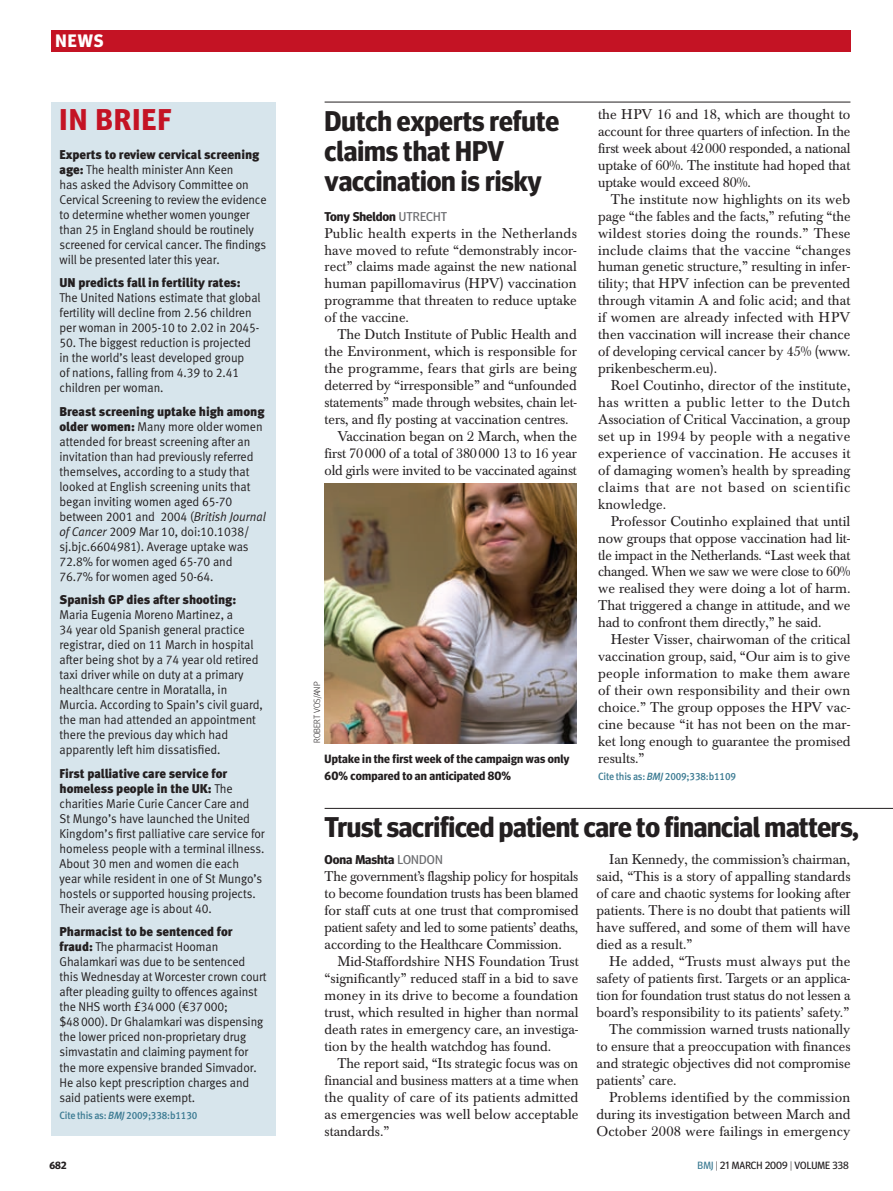
<style>
.page{position:relative;width:893px;height:1191px;background:#fff}
.page>*{position:absolute;margin:0;border:0;box-sizing:border-box;transform-origin:0 0}
.slug_large{font:700 30px "Meta Headline OT";letter-spacing:.05em;color:#c41324}
.news_head_19bold{font:700 28.5px/30px "Meta Headline OT";letter-spacing:-.01em;color:#231f20}
.t1{font:700 18px "Meta Headline OT";color:#fff}
.news_body_3colm_ind{font:13.95px/17px "Baskerville BE";color:#231f20;text-align:justify}
.news_body_3colm{font:13.95px/17px "Baskerville BE";letter-spacing:-.005em;color:#231f20;text-align:justify;scale:.96 1}
.news_body_3colm-2{font:13.95px/17px "Baskerville BE";letter-spacing:-.005em;color:#231f20;text-align:justify}
.news_InBrief_text{font:12.75px/15px "Meta Normal LF";letter-spacing:-.005em;color:#231f20;scale:.95 1}
.news_byline_author{font:700 12.75px "Meta Headline OT";color:#231f20}
.picture_caption{font:700 12px/17px "Meta Headline OT";letter-spacing:.015em;color:#231f20}
.citation{font:10.5px "Meta Medium LF";letter-spacing:-.015em;color:#3c7b93;scale:.95 1}
.t2{font:10.5px "Meta Headline OT";letter-spacing:.01em;color:#231f20}
.t3{font:700 10.5px "Meta Headline OT";color:#231f20}
.t4{font:300 9px "Meta Headline OT";letter-spacing:.015em;color:#231f20}
.s1{font-family:"Meta Black LF"}
.s2{font-style:italic}
.s3{font-weight:400;color:#6c6d70}
.s4{color:#3c7b93}
.s5{font-weight:300}
</style>
<div class="page">
<div style="left:51px;top:102px;width:224px;height:1033px;background:#d7e5ec"></div>
<div style="left:51px;top:30px;width:799px;height:21px;background:#c41324"></div>
<hr style="left:325px;top:102px;width:525px;height:1px;background:#231f20">
<hr style="left:325px;top:808px;width:568px;height:1px;background:#231f20">
<img style="left:325px;top:483px;width:252px;height:260px">
<p class="t1" style="left:55px;top:30px;width:50px">NEWS</p>
<p class="slug_large" style="left:60px;top:102px;width:113px">in brief</p>
<p class="news_InBrief_text" style="left:60px;top:147px;width:219px"><span class="s1">Experts to review cervical screening age:</span> The health minister Ann Keen<br>has asked the Advisory Committee on Cervical Screening to review the evidence to determine whether women younger than 25 in England should be routinely screened for cervical cancer. The findings will be presented later this year.</p>
<p class="news_InBrief_text" style="left:60px;top:275px;width:213px"><span class="s1">UN predicts fall in fertility rates:<br></span>The United Nations estimate that global fertility will decline from 2.56 children per woman in 2005-10 to 2.02 in 2045-</p>
<p class="news_InBrief_text" style="left:60px;top:335px;width:203px">50. The biggest reduction is projected in the world’s least developed group of nations, falling from 4.39 to 2.41 children per woman.</p>
<p class="news_InBrief_text" style="left:60px;top:404px;width:219px"><span class="s1">Breast screening uptake high among older women:</span> Many more older women attended for breast screening after an invitation than had previously referred themselves, according to a study that looked at English screening units that began inviting women aged 65-70 between 2001 and 2004 (<span class="s2">British Journal of Cancer</span> 2009 Mar 10, doi:10.1038/ sj.bjc.6604981). Average uptake was 72.8% for women aged 65-70 and 76.7% for women aged 50-64.</p>
<p class="news_InBrief_text" style="left:60px;top:592px;width:216px"><span class="s1">Spanish GP dies after shooting:<br></span>Maria Eugenia Moreno Martinez, a<br>34 year old Spanish general practice registrar, died on 11 March in hospital after being shot by a 74 year old retired taxi driver while on duty at a primary healthcare centre in Moratalla, in Murcia. According to Spain’s civil guard, the man had attended an appointment there the previous day which had apparently left him dissatisfied.</p>
<p class="news_InBrief_text" style="left:60px;top:766px;width:218px"><span class="s1">First palliative care service for homeless people in the UK:</span> The charities Marie Curie Cancer Care and<br>St Mungo’s have launched the United Kingdom’s first palliative care service for homeless people with a terminal illness.<br>About 30 men and women die each<br>year while resident in one of St Mungo’s hostels or supported housing projects.<br>Their average age is about 40.</p>
<p class="news_InBrief_text" style="left:60px;top:924px;width:219px"><span class="s1">Pharmacist to be sentenced for fraud:</span> The pharmacist Hooman Ghalamkari was due to be sentenced this Wednesday at Worcester crown court after pleading guilty to offences against the NHS worth £34000 (€37000; $48000). Dr Ghalamkari was dispensing the lower priced non-proprietary drug simvastatin and claiming payment for the more expensive branded Simvador.<br>He also kept prescription charges and said patients were exempt.</p>
<p class="citation" style="left:60px;top:1108px;width:147px">Cite this as: <span class="s2">BMJ</span> 2009;338:b1130</p>
<p class="news_head_19bold" style="left:325px;top:105px;width:236px">Dutch experts refute claims that HPV vaccination is risky</p>
<p class="news_byline_author" style="left:325px;top:208px;width:124px">Tony Sheldon <span class="s3">UTRECHT</span></p>
<p class="news_body_3colm-2" style="left:325px;top:225px;width:254px">Public health experts in the Netherlands have moved to refute “demonstrably incor&shy;rect” claims made against the new national human papillomavirus (HPV) vaccination programme that threaten to reduce uptake of the vaccine.</p>
<p class="news_body_3colm_ind" style="left:325px;top:326px;width:254px;text-indent:13px">The Dutch Institute of Public Health and the Environment, which is responsible for the programme, fears that girls are being deterred by “irresponsible” and “unfounded statements” made through websites, chain let&shy;ters, and fly posting at vaccination centres.</p>
<p class="news_body_3colm_ind" style="left:325px;top:428px;width:254px;text-indent:13px">Vaccination began on 2 March, when the first 70000 of a total of 380000 13 to 16 year old girls were invited to be vaccinated against</p>
<p class="t4" style="left:311px;top:743px;width:63px;rotate:-90deg">Robert Vos/anp</p>
<p class="picture_caption" style="left:325px;top:750px;width:246px">Uptake in the first week of the campaign was only<br>60% compared to an anticipated 80%</p>
<p class="news_body_3colm_ind" style="left:598px;top:106px;width:254px">the HPV 16 and 18, which are thought to account for three quarters of infection. In the first week about 42000 responded, a national uptake of 60%. The institute had hoped that uptake would exceed 80%.</p>
<p class="news_body_3colm_ind" style="left:598px;top:191px;width:254px;text-indent:13px">The institute now highlights on its web page “the fables and the facts,” refuting “the wildest stories doing the rounds.” These include claims that the vaccine “changes human genetic structure,” resulting in infer&shy;tility; that HPV infection can be prevented through vitamin A and folic acid; and that if women are already infected with HPV then vaccination will increase their chance of developing cervical cancer by 45% (www. prikenbescherm.eu).</p>
<p class="news_body_3colm_ind" style="left:598px;top:377px;width:254px;text-indent:13px">Roel Coutinho, director of the institute, has written a public letter to the Dutch Association of Critical Vaccination, a group set up in 1994 by people with a negative experience of vaccination. He accuses it of damaging women’s health by spreading claims that are not based on scientific knowledge.</p>
<p class="news_body_3colm_ind" style="left:598px;top:513px;width:254px;text-indent:13px">Professor Coutinho explained that until now groups that oppose vaccination had lit&shy;tle impact in the Netherlands. “Last week that changed. When we saw we were close to 60% we realised they were doing a lot of harm.<br>That triggered a change in attitude, and we had to confront them directly,” he said.</p>
<p class="news_body_3colm_ind" style="left:598px;top:631px;width:254px;text-indent:13px">Hester Visser, chairwoman of the critical vaccination group, said, “Our aim is to give people information to make them aware of their own responsibility and their own choice.” The group opposes the HPV vac&shy;cine because “it has not been on the mar&shy;ket long enough to guarantee the promised results.”</p>
<p class="citation" style="left:598px;top:770px;width:147px">Cite this as: <span class="s2">BMJ</span> 2009;338:b1109</p>
<p class="news_head_19bold" style="left:325px;top:812px;width:535px">Trust sacrificed patient care to financial matters,</p>
<p class="news_byline_author" style="left:325px;top:852px;width:120px">Oona Mashta <span class="s3">LONDON</span></p>
<p class="news_body_3colm" style="left:325px;top:868px;width:266px">The government’s flagship policy for hospitals to become foundation trusts has been blamed for staff cuts at one trust that compromised patient safety and led to some patients’ deaths, according to the Healthcare Commission.</p>
<p class="news_body_3colm_ind" style="left:325px;top:953px;width:256px;text-indent:13px">Mid-Staffordshire NHS Foundation Trust “significantly” reduced staff in a bid to save money in its drive to become a foundation trust, which resulted in higher than normal death rates in emergency care, an investiga&shy;tion by the health watchdog has found.</p>
<p class="news_body_3colm_ind" style="left:325px;top:1054px;width:256px;text-indent:13px">The report said, “Its strategic focus was on financial and business matters at a time when the quality of care of its patients admitted as emergencies was well below acceptable standards.”</p>
<p class="news_body_3colm_ind" style="left:596px;top:851px;width:256px;text-indent:13px">Ian Kennedy, the commission’s chairman, said, “This is a story of appalling standards of care and chaotic systems for looking after patients. There is no doubt that patients will have suffered, and some of them will have died as a result.”</p>
<p class="news_body_3colm_ind" style="left:596px;top:953px;width:256px;text-indent:13px">He added, “Trusts must always put the safety of patients first. Targets or an applica&shy;tion for foundation trust status do not lessen a board’s responsibility to its patients’ safety.”</p>
<p class="news_body_3colm_ind" style="left:596px;top:1021px;width:256px;text-indent:13px">The commission warned trusts nationally to ensure that a preoccupation with finances and strategic objectives did not compromise patients’ care.</p>
<p class="news_body_3colm_ind" style="left:596px;top:1088px;width:256px;text-indent:13px">Problems identified by the commission during its investigation between March and October 2008 were failings in emergency</p>
<p class="t3" style="left:49px;top:1159px;width:19px">682</p>
<p class="t2" style="left:698px;top:1159px;width:153px"><span class="s4">BMJ</span> <span class="s5">|</span> 21 MARCH 2009 <span class="s5">|</span> VOLUME 338</p>
</div>
